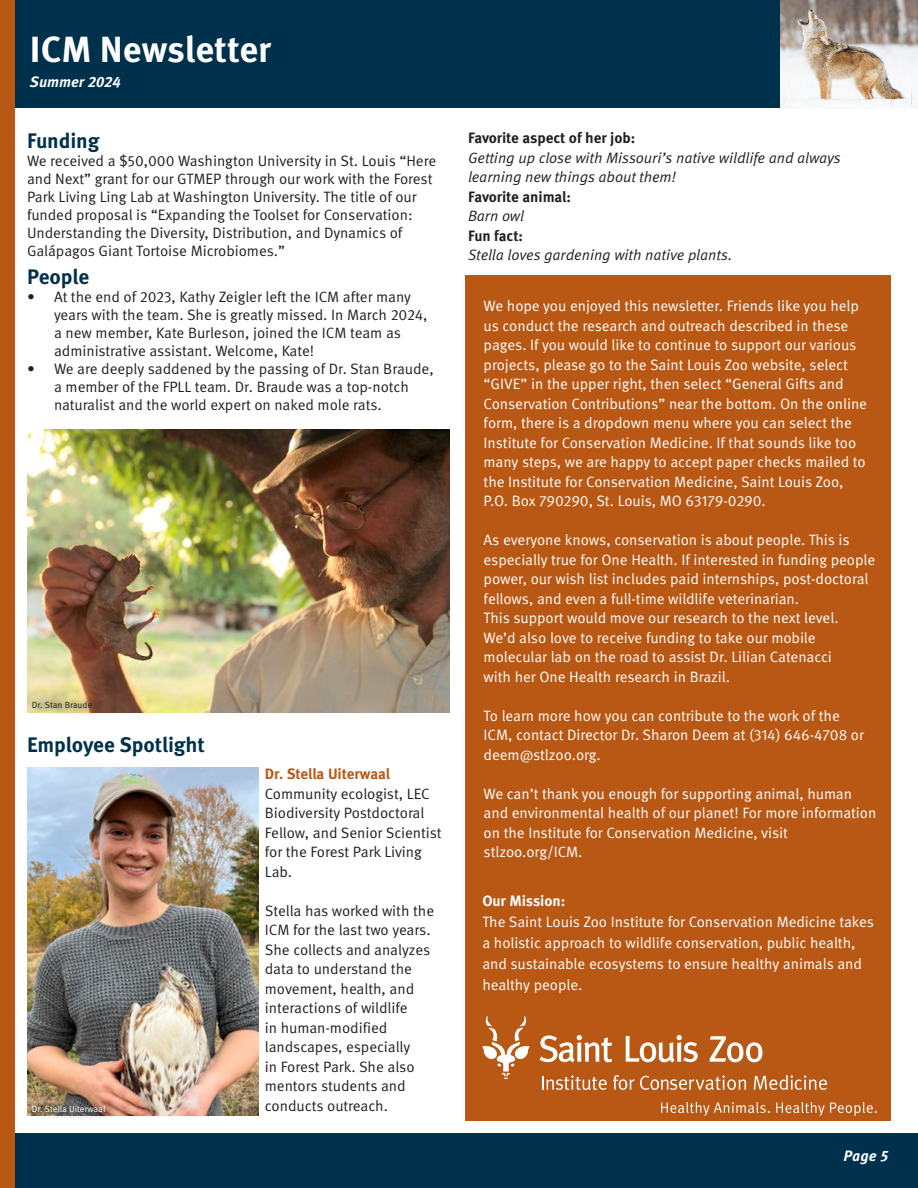
<style>
.page{position:relative;width:918px;height:1188px;background:#fff}
.page>*{position:absolute;margin:0;border:0;box-sizing:border-box;transform-origin:0 0}
.t1{font:700 36.3px "Meta Pro";color:#fff}
.text{font:700 21px "Meta Pro";letter-spacing:-.005em;color:#00314c}
.text-2{font:15px/19.5px "Meta Pro Norm";letter-spacing:-.005em;color:#fff}
.text-3{font:15px/19.5px "Meta Pro Norm";letter-spacing:-.005em;color:#231f20}
.text-4{font:15px/19.5px "Meta Pro Norm Ita";letter-spacing:-.005em;color:#231f20}
.text-5{font:700 15px "Meta Pro";letter-spacing:-.01em;color:#231f20}
.text-6{font:700 15px "Meta Pro";letter-spacing:-.005em;color:#b95814}
.t2{font:italic 700 15px "Meta Pro";color:#fff}
.t3{font:italic 700 15px "Meta Correspondence Pro";color:#fff}
.text-7{font:9px "Meta Pro Norm";letter-spacing:-.005em;color:#fff}
.text-8{font:9px "Meta Pro Norm";letter-spacing:-.005em;color:#231f20}
.s1{font-family:"Meta Pro";font-weight:700}
</style>
<div class="page">
<div style="left:0;top:1134px;width:918px;height:54px;background:#00314c"></div>
<div style="left:0;top:0;width:918px;height:108px;background:#00314c"></div>
<div style="left:0;top:0;width:15px;height:1188px;background:#b95814"></div>
<img style="left:781px;top:0;width:137px;height:108px">
<div style="left:466px;top:275px;width:425px;height:846px;background:#b95814"></div>
<svg style="left:542px;top:1075px;width:65px;height:15px"></svg>
<svg style="left:613px;top:1075px;width:133px;height:15px"></svg>
<svg style="left:754px;top:1075px;width:73px;height:15px"></svg>
<svg style="left:661px;top:1102px;width:109px;height:14px"></svg>
<svg style="left:776px;top:1102px;width:101px;height:14px"></svg>
<svg style="left:540px;top:1035px;width:72px;height:27px"></svg>
<svg style="left:626px;top:1035px;width:72px;height:28px"></svg>
<svg style="left:710px;top:1036px;width:52px;height:26px"></svg>
<svg style="left:482px;top:1016px;width:47px;height:63px"></svg>
<img style="left:27px;top:430px;width:422px;height:283px">
<img style="left:27px;top:768px;width:231px;height:348px">
<svg style="left:32px;top:695px;width:74px;height:19px"></svg>
<svg style="left:32px;top:1099px;width:87px;height:19px;background:#8f7a6c"></svg>
<h1 class="t1" style="left:30px;top:21px;width:243px">ICM Newsletter</h1>
<p class="t2" style="left:30px;top:70px;width:92px">Summer 2024</p>
<p class="text" style="left:27px;top:124px;width:74px">Funding</p>
<p class="text-3" style="left:27px;top:150px;width:411px;line-height:18px">We received a $50,000 Washington University in St. Louis “Here and Next” grant for our GTMEP through our work with the Forest Park Living Ling Lab at Washington University. The title of our funded proposal is “Expanding the Toolset for Conservation:<br>Understanding the Diversity, Distribution, and Dynamics of Galápagos Giant Tortoise Microbiomes.”</p>
<p class="text" style="left:27px;top:260px;width:64px">People</p>
<p class="text-3" style="left:54px;top:287px;width:375px;line-height:18px;text-indent:-27px">• At the end of 2023, Kathy Zeigler left the ICM after many years with the team. She is greatly missed. In March 2024, a new member, Kate Burleson, joined the ICM team as administrative assistant. Welcome, Kate!</p>
<p class="text-3" style="left:54px;top:359px;width:381px;line-height:18px;text-indent:-27px">• We are deeply saddened by the passing of Dr. Stan Braude, a member of the FPLL team. Dr. Braude was a top-notch naturalist and the world expert on naked mole rats.</p>
<p class="text-8" style="left:32px;top:698px;width:62px">Dr. Stan Braude</p>
<p class="text" style="left:27px;top:728px;width:179px">Employee Spotlight</p>
<p class="text-7" style="left:32px;top:1102px;width:75px">Dr. Stella Uiterwaal</p>
<p class="text-6" style="left:265px;top:762px;width:127px">Dr. Stella Uiterwaal</p>
<p class="text-3" style="left:265px;top:783px;width:178px">Community ecologist, LEC<br>Biodiversity Postdoctoral<br>Fellow, and Senior Scientist for the Forest Park Living<br>Lab.</p>
<p class="text-3" style="left:265px;top:900px;width:171px">Stella has worked with the<br>ICM for the last two years.<br>She collects and analyzes data to understand the movement, health, and interactions of wildlife<br>in human-modified landscapes, especially<br>in Forest Park. She also mentors students and conducts outreach.</p>
<p class="text-5" style="left:468px;top:126px;width:169px">Favorite aspect of her job:</p>
<p class="text-4" style="left:468px;top:147px;width:374px">Getting up close with Missouri’s native wildlife and always learning new things about them!</p>
<p class="text-5" style="left:468px;top:185px;width:105px">Favorite animal:</p>
<p class="text-4" style="left:468px;top:205px;width:58px">Barn owl</p>
<p class="text-4" style="left:468px;top:225px;width:266px"><span class="s1">Fun fact:<br></span>Stella loves gardening with native plants.</p>
<p class="text-2" style="left:484px;top:295px;width:385px">We hope you enjoyed this newsletter. Friends like you help us conduct the research and outreach described in these pages. If you would like to continue to support our various projects, please go to the Saint Louis Zoo website, select “GIVE” in the upper right, then select “General Gifts and Conservation Contributions” near the bottom. On the online form, there is a dropdown menu where you can select the Institute for Conservation Medicine. If that sounds like too many steps, we are happy to accept paper checks mailed to the Institute for Conservation Medicine, Saint Louis Zoo, P.O. Box 790290, St. Louis, MO 63179-0290.</p>
<p class="text-2" style="left:484px;top:529px;width:393px">As everyone knows, conservation is about people. This is especially true for One Health. If interested in funding people power, our wish list includes paid internships, post-doctoral fellows, and even a full-time wildlife veterinarian.<br>This support would move our research to the next level.<br>We’d also love to receive funding to take our mobile molecular lab on the road to assist Dr. Lilian Catenacci<br>with her One Health research in Brazil.</p>
<p class="text-2" style="left:484px;top:705px;width:382px">To learn more how you can contribute to the work of the<br>ICM, contact Director Dr. Sharon Deem at (314) 646-4708 or deem@stlzoo.org.</p>
<p class="text-2" style="left:484px;top:783px;width:394px">We can’t thank you enough for supporting animal, human and environmental health of our planet! For more information on the Institute for Conservation Medicine, visit stlzoo.org/ICM.</p>
<p class="text-2" style="left:482px;top:889px;width:393px;line-height:21px"><span class="s1">Our Mission:<br></span>The Saint Louis Zoo Institute for Conservation Medicine takes a holistic approach to wildlife conservation, public health, and sustainable ecosystems to ensure healthy animals and healthy people.</p>
<p class="t3" style="left:844px;top:1144px;width:47px">Page 5</p>
</div>
